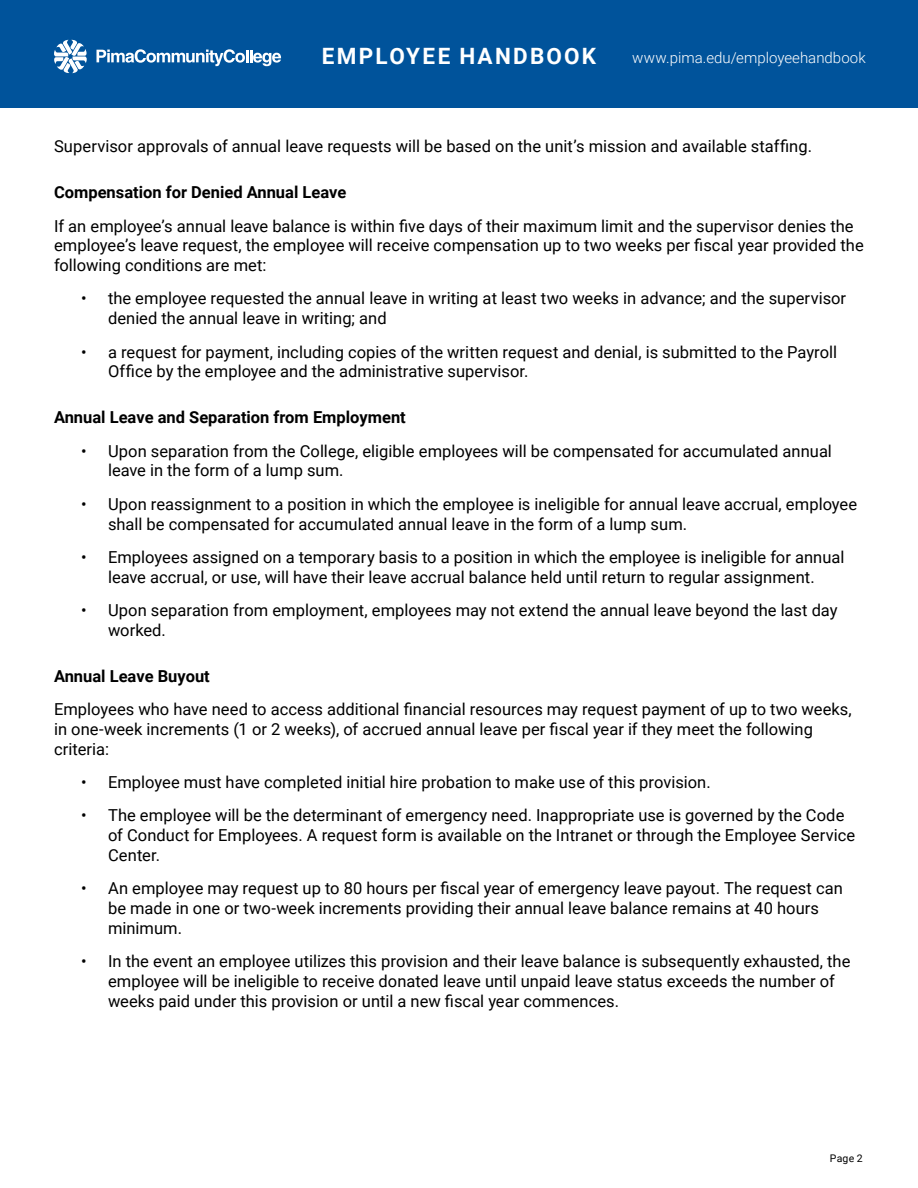
<style>
.page{position:relative;width:918px;height:1188px;background:#fff}
.page>*{position:absolute;margin:0;border:0;box-sizing:border-box;transform-origin:0 0}
.t1{font:700 22.5px "Roboto";letter-spacing:.1em;color:#fff}
.t2{font:16.5px/19.8px "Roboto";color:#000}
.Heading_2{font:700 16.5px "Roboto";color:#000}
.t3{font:300 15px "Roboto";color:#fff}
.t4{font:10.5px "Roboto";color:#000}
</style>
<div class="page">
<div style="left:0;top:0;width:918px;height:108px;background:#00539b"></div>
<svg style="left:54px;top:40px;width:33px;height:33px"></svg>
<svg style="left:97px;top:49px;width:184px;height:17px"></svg>
<h1 class="t1" style="left:322px;top:40px;width:276px">EMPLOYEE HANDBOOK</h1>
<p class="t3" style="left:632px;top:47px;width:235px">www.pima.edu/employeehandbook</p>
<p class="t2" style="left:54px;top:136px;width:760px">Supervisor approvals of annual leave requests will be based on the unit’s mission and available staffing.</p>
<p class="Heading_2" style="left:54px;top:181px;width:294px">Compensation for Denied Annual Leave</p>
<p class="t2" style="left:54px;top:215px;width:811px">If an employee’s annual leave balance is within five days of their maximum limit and the supervisor denies the employee’s leave request, the employee will receive compensation up to two weeks per fiscal year provided the following conditions are met:</p>
<p class="t2" style="left:108px;top:288px;width:740px;text-indent:-27px">• the employee requested the annual leave in writing at least two weeks in advance; and the supervisor denied the annual leave in writing; and</p>
<p class="t2" style="left:108px;top:341px;width:731px;text-indent:-27px">• a request for payment, including copies of the written request and denial, is submitted to the Payroll<br>Office by the employee and the administrative supervisor.</p>
<p class="Heading_2" style="left:54px;top:406px;width:353px">Annual Leave and Separation from Employment</p>
<p class="t2" style="left:108px;top:440px;width:725px;text-indent:-27px">• Upon separation from the College, eligible employees will be compensated for accumulated annual leave in the form of a lump sum.</p>
<p class="t2" style="left:108px;top:493px;width:751px;text-indent:-27px">• Upon reassignment to a position in which the employee is ineligible for annual leave accrual, employee shall be compensated for accumulated annual leave in the form of a lump sum.</p>
<p class="t2" style="left:81px;top:546px;width:765px;text-align:center">• Employees assigned on a temporary basis to a position in which the employee is ineligible for annual leave accrual, or use, will have their leave accrual balance held until return to regular assignment.</p>
<p class="t2" style="left:108px;top:600px;width:731px;text-indent:-27px">• Upon separation from employment, employees may not extend the annual leave beyond the last day worked.</p>
<p class="Heading_2" style="left:54px;top:664px;width:157px">Annual Leave Buyout</p>
<p class="t2" style="left:54px;top:699px;width:799px">Employees who have need to access additional financial resources may request payment of up to two weeks, in one-week increments (1 or 2 weeks), of accrued annual leave per fiscal year if they meet the following criteria:</p>
<p class="t2" style="left:81px;top:772px;width:631px">• Employee must have completed initial hire probation to make use of this provision.</p>
<p class="t2" style="left:108px;top:805px;width:749px;text-indent:-27px">• The employee will be the determinant of emergency need. Inappropriate use is governed by the Code of Conduct for Employees. A request form is available on the Intranet or through the Employee Service<br>Center.</p>
<p class="t2" style="left:108px;top:878px;width:736px;text-indent:-27px">• An employee may request up to 80 hours per fiscal year of emergency leave payout. The request can be made in one or two-week increments providing their annual leave balance remains at 40 hours minimum.</p>
<p class="t2" style="left:108px;top:951px;width:744px;text-indent:-27px">• In the event an employee utilizes this provision and their leave balance is subsequently exhausted, the employee will be ineligible to receive donated leave until unpaid leave status exceeds the number of weeks paid under this provision or until a new fiscal year commences.</p>
<p class="t4" style="left:830px;top:1151px;width:34px">Page 2</p>
</div>
